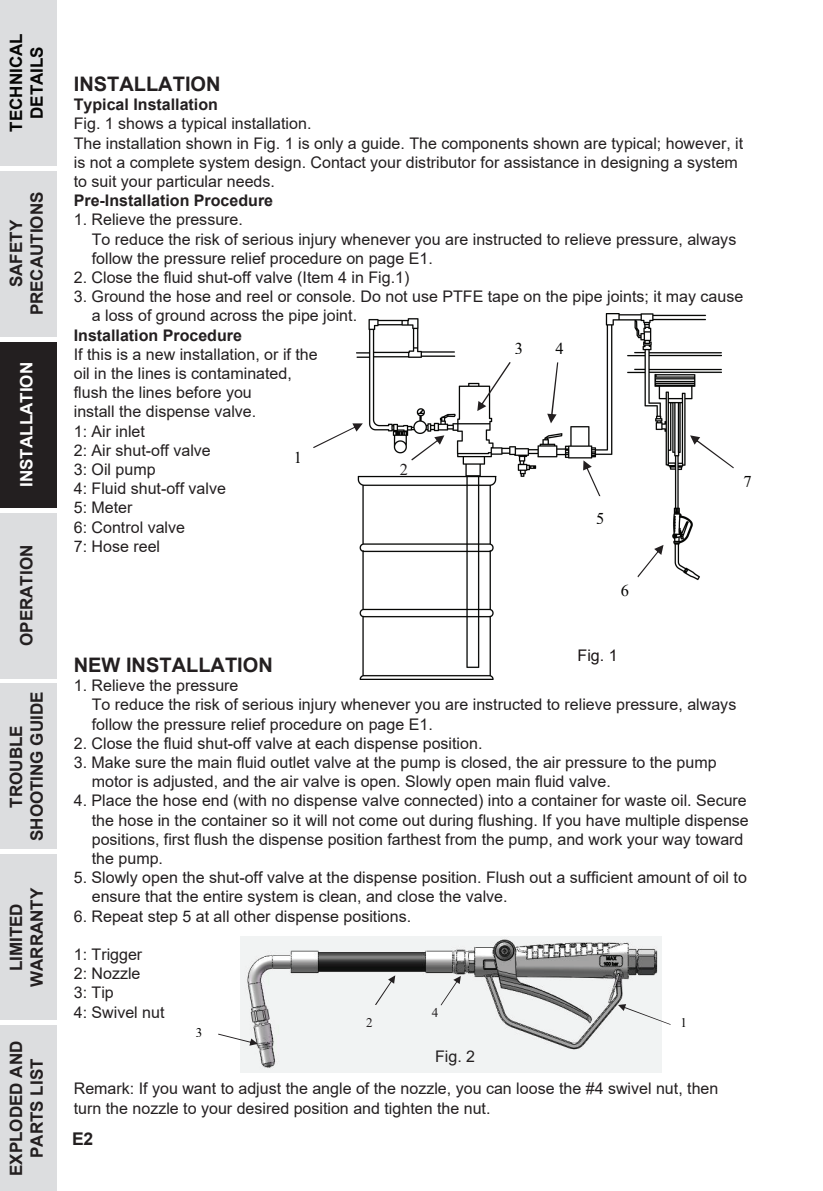
<style>
.page{position:relative;width:823px;height:1191px;background:#fff}
.page>*{position:absolute;margin:0;border:0;box-sizing:border-box;transform-origin:0 0}
.t1{font:700 20px "Arial";color:#231f20}
.t2{font:700 17.6px "Arial";color:#231f20}
.t3{font:700 17px/20.4px "Arial";color:#231f20;text-align:center}
.t4{font:700 17px/20.4px "Arial";color:#050504;text-align:center}
.t5{font:700 17px "Arial";color:#fff}
.t6{font:16.4px "Times New Roman";color:#050504}
.t7{font:16.4px "Times New Roman";color:#231f20}
.t8{font:16px/19.2px "Arial";color:#231f20}
.t9{font:700 16px "Arial";color:#231f20}
.t10{font:16px "Arial";color:#1a1415}
.t11{font:13.2px "Times New Roman";color:#231f20}
.t12{font:13.2px "Times New Roman";color:#050504}
</style>
<div class="page">
<img style="left:356px;top:313px;width:364px;height:366px">
<svg style="left:411px;top:435px;width:33px;height:25px"></svg>
<svg style="left:313px;top:423px;width:49px;height:25px"></svg>
<svg style="left:477px;top:362px;width:33px;height:49px"></svg>
<svg style="left:582px;top:460px;width:18px;height:36px"></svg>
<svg style="left:623px;top:545px;width:40px;height:49px"></svg>
<svg style="left:547px;top:357px;width:12px;height:66px"></svg>
<div style="left:501px;top:326px;width:33px;height:36px;background:#fff;border-radius:50%"></div>
<div style="left:542px;top:326px;width:33px;height:36px;background:#fff;border-radius:50%"></div>
<div style="left:583px;top:496px;width:33px;height:36px;background:#fff;border-radius:50%"></div>
<div style="left:607px;top:569px;width:33px;height:36px;background:#fff;border-radius:50%"></div>
<svg style="left:689px;top:435px;width:44px;height:37px"></svg>
<div style="left:730px;top:459px;width:33px;height:37px;background:#fff;border-radius:50%"></div>
<div style="left:0;top:0;width:57px;height:165px;background:#dcdddf"></div>
<div style="left:0;top:171px;width:57px;height:165px;background:#dcdddf"></div>
<div style="left:0;top:342px;width:57px;height:165px;background:#231f20"></div>
<div style="left:0;top:513px;width:57px;height:165px;background:#dcdddf"></div>
<div style="left:0;top:684px;width:57px;height:165px;background:#dcdddf"></div>
<div style="left:0;top:854px;width:57px;height:166px;background:#dcdddf"></div>
<div style="left:0;top:1025px;width:57px;height:166px;background:#dcdddf"></div>
<img style="left:240px;top:936px;width:421px;height:136px">
<svg style="left:375px;top:975px;width:20px;height:30px"></svg>
<svg style="left:617px;top:1004px;width:53px;height:20px"></svg>
<svg style="left:218px;top:1033px;width:40px;height:12px"></svg>
<svg style="left:440px;top:976px;width:20px;height:29px"></svg>
<p class="t4" style="left:6px;top:132px;width:100px;rotate:-90deg">TECHNICAL<br>DETAILS</p>
<p class="t3" style="left:6px;top:315px;width:125px;rotate:-90deg">SAFETY<br>PRECAUTIONS</p>
<p class="t5" style="left:14px;top:487px;width:126px;rotate:-90deg">INSTALLATION</p>
<p class="t3" style="left:16px;top:646px;width:103px;rotate:-90deg">OPERATION</p>
<p class="t3" style="left:6px;top:841px;width:151px;rotate:-90deg">TROUBLE<br>SHOOTING GUIDE</p>
<p class="t3" style="left:6px;top:987px;width:101px;rotate:-90deg">LIMITED<br>WARRANTY</p>
<p class="t3" style="left:6px;top:1175px;width:137px;rotate:-90deg">EXPLODED AND<br>PARTS LIST</p>
<p class="t1" style="left:74px;top:70px;width:148px">INSTALLATION</p>
<p class="t9" style="left:74px;top:93px;width:146px">Typical Installation</p>
<p class="t8" style="left:74px;top:114px;width:670px">Fig. 1 shows a typical installation.<br>The installation shown in Fig. 1 is only a guide. The components shown are typical; however, it is not a complete system design. Contact your distributor for assistance in designing a system to suit your particular needs.</p>
<p class="t9" style="left:74px;top:189px;width:201px">Pre-Installation Procedure</p>
<p class="t8" style="left:92px;top:210px;width:645px;text-indent:-18px">1. Relieve the pressure.<br>To reduce the risk of serious injury whenever you are instructed to relieve pressure, always follow the pressure relief procedure on page E1.</p>
<p class="t8" style="left:74px;top:268px;width:337px">2. Close the fluid shut-off valve (Item 4 in Fig.1)</p>
<p class="t8" style="left:92px;top:287px;width:652px;text-indent:-18px">3. Ground the hose and reel or console. Do not use PTFE tape on the pipe joints; it may cause a loss of ground across the pipe joint.</p>
<p class="t9" style="left:74px;top:324px;width:170px">Installation Procedure</p>
<p class="t8" style="left:74px;top:344px;width:245px">If this is a new installation, or if the oil in the lines is contaminated, flush the lines before you<br>install the dispense valve.<br>1: Air inlet<br>2: Air shut-off valve<br>3: Oil pump<br>4: Fluid shut-off valve<br>5: Meter<br>6: Control valve<br>7: Hose reel</p>
<p class="t6" style="left:514px;top:336px;width:10px">3</p>
<p class="t6" style="left:555px;top:336px;width:10px">4</p>
<p class="t6" style="left:293px;top:445px;width:10px">1</p>
<p class="t7" style="left:399px;top:458px;width:10px">2</p>
<p class="t6" style="left:743px;top:470px;width:10px">7</p>
<p class="t6" style="left:596px;top:506px;width:10px">5</p>
<p class="t6" style="left:620px;top:579px;width:10px">6</p>
<p class="t10" style="left:577px;top:644px;width:42px">Fig. 1</p>
<p class="t1" style="left:74px;top:651px;width:200px">NEW INSTALLATION</p>
<p class="t8" style="left:92px;top:676px;width:645px;text-indent:-18px">1. Relieve the pressure<br>To reduce the risk of serious injury whenever you are instructed to relieve pressure, always follow the pressure relief procedure on page E1.</p>
<p class="t8" style="left:74px;top:733px;width:410px">2. Close the fluid shut-off valve at each dispense position.</p>
<p class="t8" style="left:92px;top:752px;width:626px;text-indent:-18px">3. Make sure the main fluid outlet valve at the pump is closed, the air pressure to the pump motor is adjusted, and the air valve is open. Slowly open main fluid valve.</p>
<p class="t8" style="left:92px;top:791px;width:658px;text-indent:-18px">4. Place the hose end (with no dispense valve connected) into a container for waste oil. Secure the hose in the container so it will not come out during flushing. If you have multiple dispense positions, first flush the dispense position farthest from the pump, and work your way toward the pump.</p>
<p class="t8" style="left:92px;top:868px;width:656px;text-indent:-18px">5. Slowly open the shut-off valve at the dispense position. Flush out a sufficient amount of oil to ensure that the entire system is clean, and close the valve.</p>
<p class="t8" style="left:74px;top:906px;width:339px">6. Repeat step 5 at all other dispense positions.</p>
<p class="t8" style="left:74px;top:944px;width:92px">1: Trigger<br>2: Nozzle<br>3: Tip<br>4: Swivel nut</p>
<p class="t11" style="left:431px;top:1003px;width:8px">4</p>
<p class="t8" style="left:435px;top:1046px;width:42px">Fig. 2</p>
<p class="t11" style="left:366px;top:1012px;width:8px">2</p>
<p class="t12" style="left:680px;top:1013px;width:8px">1</p>
<p class="t12" style="left:196px;top:1023px;width:8px">3</p>
<p class="t8" style="left:74px;top:1079px;width:645px">Remark: If you want to adjust the angle of the nozzle, you can loose the #4 swivel nut, then turn the nozzle to your desired position and tighten the nut.</p>
<p class="t2" style="left:72px;top:1126px;width:23px">E2</p>
</div>
